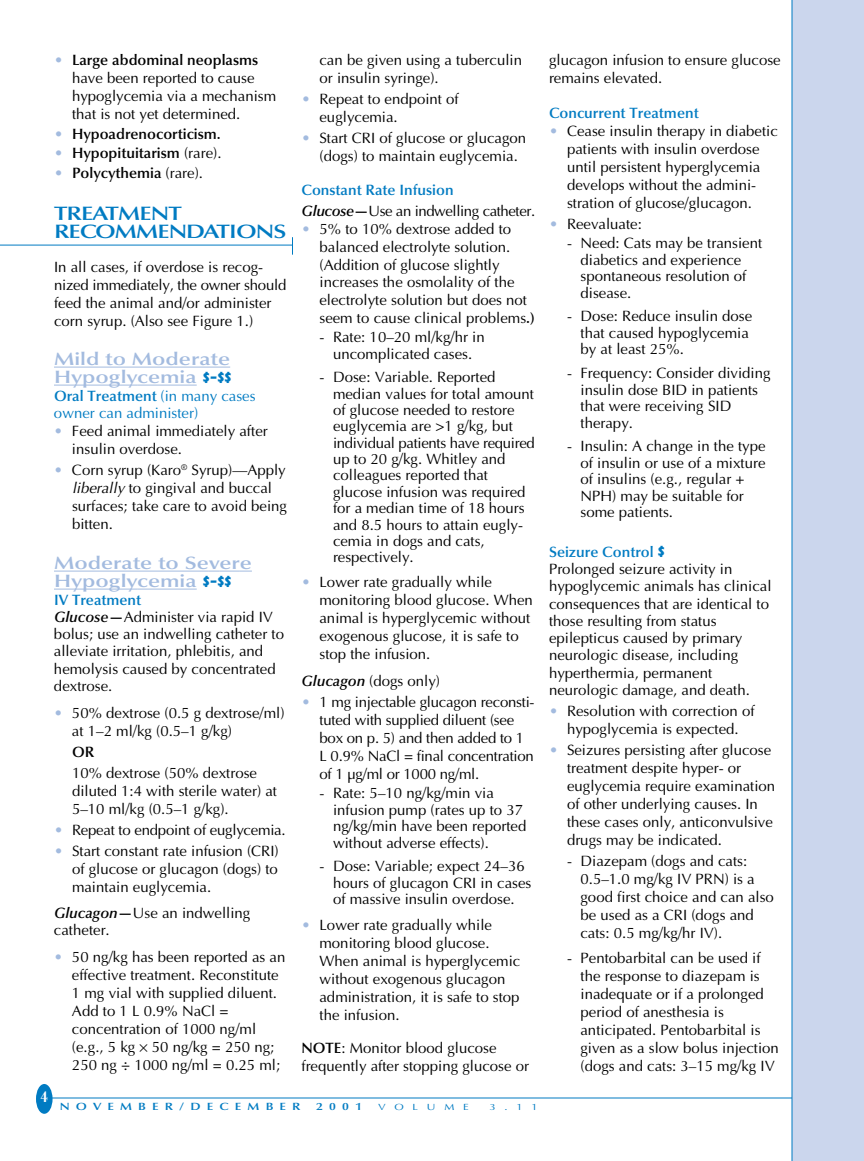
<style>
.page{position:relative;width:864px;height:1161px;background:#fff}
.page>*{position:absolute;margin:0;border:0;box-sizing:border-box;transform-origin:0 0}
.t1{font:600 19.5px/18px "Optima";letter-spacing:-.035em;color:#007bc2;scale:1.25 1}
.t2{font:600 18px/18px "Optima";color:#a3bbdf;scale:1.25 1}
.t3{font:15px/18px "Optima";color:#000}
.t4{font:600 15px "Optima";color:#000}
.t5{font:15px/21px "Optima";letter-spacing:-.03em;color:#000}
.t6{font:15px/17.2px "Optima";color:#007bc2}
.t7{font:600 15px "Optima";color:#007bc2}
.t8{font:700 15px "Walbaum";color:#fff;scale:.9 1}
.t9{font:600 10.5px "Optima";letter-spacing:.465em;color:#007bc2;scale:1.25 1}
.t10{font:9px "Optima";letter-spacing:.78em;color:#007bc2;scale:1.25 1}
.s1{color:#a3bbdf}
.s2{font-weight:600}
.s3{font-weight:400;color:#a3bbdf}
.s4{font-weight:400}
.s5{font-family:"Eras";font-weight:700;font-size:15px;color:#007bc2}
.s6{font-style:italic}
.s7{font-weight:600;color:#007bc2}
.s8{font-weight:600;font-style:italic}
.s9{font-family:"Eras";font-weight:700;color:#007bc2}
</style>
<div class="page">
<hr style="left:54px;top:367px;width:176px;height:1px;background:#a3bbdf">
<hr style="left:54px;top:385px;width:83px;height:1px;background:#a3bbdf">
<hr style="left:137px;top:385px;width:60px;height:1px;background:#a3bbdf">
<hr style="left:54px;top:571px;width:155px;height:1px;background:#a3bbdf">
<svg style="left:209px;top:571px;width:43px;height:1px"></svg>
<hr style="left:54px;top:589px;width:83px;height:1px;background:#a3bbdf">
<hr style="left:137px;top:589px;width:60px;height:1px;background:#a3bbdf">
<div style="left:36px;top:1084px;width:17px;height:30px;background:#007bc2;border-radius:50%"></div>
<hr style="left:50px;top:1098px;width:760px;height:1px;background:#007bc2">
<div style="left:792px;top:0;width:72px;height:1161px;background:#cbd6ed"></div>
<hr style="left:792px;top:0;width:1px;height:1161px;background:#007bc2">
<hr style="left:0;top:245px;width:293px;height:1px;background:#007bc2">
<svg style="left:292px;top:237px;width:1px;height:18px"></svg>
<p class="t3" style="left:72px;top:53px;width:206px;text-indent:-18px"><span class="s1">•</span> <span class="s2">Large abdominal neoplasms </span>have been reported to cause hypoglycemia via a mechanism that is not yet determined.</p>
<p class="t4" style="left:54px;top:127px;width:168px"><span class="s3">•</span> Hypoadrenocorticism.</p>
<p class="t4" style="left:54px;top:147px;width:169px"><span class="s3">•</span> Hypopituitarism <span class="s4">(rare).</span></p>
<p class="t4" style="left:54px;top:166px;width:151px"><span class="s3">•</span> Polycythemia <span class="s4">(rare).</span></p>
<h1 class="t1" style="left:54px;top:206px;width:188px">TREATMENT<br>RECOMMENDATIONS</h1>
<p class="t3" style="left:54px;top:260px;width:234px">In all cases, if overdose is recog&shy;nized immediately, the owner should feed the animal and/or administer corn syrup. (Also see Figure 1.)</p>
<p class="t2" style="left:54px;top:352px;width:144px">Mild to Moderate<br>Hypoglycemia <span class="s5">$–$$</span></p>
<p class="t6" style="left:54px;top:388px;width:203px"><span class="s2">Oral Treatment</span> (in many cases owner can administer)</p>
<p class="t3" style="left:72px;top:423px;width:197px;text-indent:-18px"><span class="s1">•</span> Feed animal immediately after insulin overdose.</p>
<p class="t3" style="left:72px;top:462px;width:217px;text-indent:-18px"><span class="s1">•</span> Corn syrup (Karo<sup>®</sup> Syrup)—Apply <span class="s6">liberally</span> to gingival and buccal surfaces; take care to avoid being bitten.</p>
<p class="t2" style="left:54px;top:556px;width:160px">Moderate to Severe<br>Hypoglycemia <span class="s5">$–$$</span></p>
<p class="t3" style="left:54px;top:592px;width:232px;line-height:17.2px"><span class="s7">IV Treatment<br></span><span class="s8">Glucose</span><span class="s2">—</span>Administer via rapid IV bolus; use an indwelling catheter to alleviate irritation, phlebitis, and hemolysis caused by concentrated dextrose.</p>
<p class="t3" style="left:72px;top:705px;width:214px;text-indent:-18px"><span class="s1">•</span> 50% dextrose (0.5 g dextrose/ml) at 1–2 ml/kg (0.5–1 g/kg)</p>
<p class="t4" style="left:72px;top:745px;width:24px">OR</p>
<p class="t3" style="left:72px;top:765px;width:207px">10% dextrose (50% dextrose diluted 1:4 with sterile water) at<br>5–10 ml/kg (0.5–1 g/kg).</p>
<p class="t3" style="left:54px;top:822px;width:233px"><span class="s1">•</span> Repeat to endpoint of euglycemia.</p>
<p class="t3" style="left:72px;top:843px;width:208px;text-align:justify;text-indent:-18px"><span class="s1">•</span> Start constant rate infusion (CRI) of glucose or glucagon (dogs) to maintain euglycemia.</p>
<p class="t3" style="left:54px;top:906px;width:198px;line-height:17.2px"><span class="s8">Glucagon</span><span class="s2">—</span>Use an indwelling catheter.</p>
<p class="t3" style="left:72px;top:950px;width:215px;text-indent:-18px"><span class="s1">•</span> 50 ng/kg has been reported as an effective treatment. Reconstitute<br>1 mg vial with supplied diluent.<br>Add to 1 L 0.9% NaCl = concentration of 1000 ng/ml (e.g., 5 kg 50 ng/kg = 250 ng;<br>250 ng ÷ 1000 ng/ml = 0.25 ml;</p>
<p class="t3" style="left:319px;top:53px;width:204px">can be given using a tuberculin or insulin syringe).</p>
<p class="t3" style="left:319px;top:92px;width:141px;text-indent:-18px"><span class="s1">•</span> Repeat to endpoint of euglycemia.</p>
<p class="t3" style="left:319px;top:131px;width:208px;text-indent:-18px"><span class="s1">•</span> Start CRI of glucose or glucagon (dogs) to maintain euglycemia.</p>
<p class="t5" style="left:302px;top:181px;width:235px"><span class="s7">Constant Rate Infusion<br></span><span class="s8">Glucose</span><span class="s2">—</span>Use an indwelling catheter.</p>
<p class="t3" style="left:320px;top:221px;width:217px;text-indent:-18px"><span class="s1">•</span> 5% to 10% dextrose added to balanced electrolyte solution. (Addition of glucose slightly increases the osmolality of the electrolyte solution but does not seem to cause clinical problems<span class="s2">.)</span></p>
<p class="t3" style="left:320px;top:331px;width:167px;line-height:16.4px;text-align:center">- Rate: 10–20 ml/kg/hr in uncomplicated cases.</p>
<p class="t3" style="left:333px;top:371px;width:203px;line-height:16.4px;text-indent:-14px">- Dose: Variable. Reported median values for total amount of glucose needed to restore euglycemia are &gt;1 g/kg, but individual patients have required up to 20 g/kg. Whitley and colleagues reported that glucose infusion was required for a median time of 18 hours and 8.5 hours to attain eugly&shy;cemia in dogs and cats, respectively.</p>
<p class="t3" style="left:320px;top:575px;width:215px;text-indent:-18px"><span class="s1">•</span> Lower rate gradually while monitoring blood glucose. When animal is hyperglycemic without exogenous glucose, it is safe to stop the infusion.</p>
<p class="t3" style="left:302px;top:673px;width:140px"><span class="s8">Glucagon</span> (dogs only)</p>
<p class="t3" style="left:320px;top:694px;width:217px;text-indent:-18px"><span class="s1">•</span> 1 mg injectable glucagon reconsti&shy;tuted with supplied diluent (see box on p. 5) and then added to 1<br>L 0.9% NaCl = final concentration of 1 µg/ml or 1000 ng/ml.</p>
<p class="t3" style="left:333px;top:786px;width:195px;line-height:16.5px;text-indent:-14px">- Rate: 5–10 ng/kg/min via infusion pump (rates up to 37 ng/kg/min have been reported without adverse effects).</p>
<p class="t3" style="left:333px;top:860px;width:200px;line-height:16.5px;text-indent:-13px">- Dose: Variable; expect 24–36 hours of glucagon CRI in cases of massive insulin overdose.</p>
<p class="t3" style="left:320px;top:917px;width:202px;text-indent:-18px"><span class="s1">•</span> Lower rate gradually while monitoring blood glucose.<br>When animal is hyperglycemic without exogenous glucagon administration, it is safe to stop the infusion.</p>
<p class="t3" style="left:302px;top:1041px;width:229px;line-height:17.2px"><span class="s2">NOTE</span>: Monitor blood glucose frequently after stopping glucose or</p>
<p class="t8" style="left:40px;top:1091px;width:10px">4</p>
<p class="t9" style="left:60px;top:1102px;width:194px">NOVEMBER/DECEMBER</p>
<p class="t9" style="left:316px;top:1102px;width:38px">2001</p>
<p class="t10" style="left:378px;top:1104px;width:74px">VOLUME</p>
<p class="t10" style="left:489px;top:1104px;width:40px">3.11</p>
<p class="t3" style="left:549px;top:53px;width:233px;line-height:17.2px">glucagon infusion to ensure glucose remains elevated.</p>
<p class="t7" style="left:549px;top:106px;width:151px">Concurrent Treatment</p>
<p class="t3" style="left:549px;top:123px;width:230px;text-align:center"><span class="s1">•</span> Cease insulin therapy in diabetic patients with insulin overdose<br>until persistent hyperglycemia develops without the admini&shy;stration of glucose/glucagon.</p>
<p class="t3" style="left:549px;top:216px;width:94px"><span class="s1">•</span> Reevaluate:</p>
<p class="t3" style="left:580px;top:236px;width:183px;line-height:16.5px;text-indent:-14px">- Need: Cats may be transient diabetics and experience spontaneous resolution of disease.</p>
<p class="t3" style="left:580px;top:310px;width:173px;line-height:16.5px;text-indent:-14px">- Dose: Reduce insulin dose that caused hypoglycemia by at least 25%.</p>
<p class="t3" style="left:580px;top:366px;width:192px;line-height:16.5px;text-indent:-14px">- Frequency: Consider dividing insulin dose BID in patients that were receiving SID therapy.</p>
<p class="t3" style="left:580px;top:440px;width:187px;line-height:16.5px;text-indent:-14px">- Insulin: A change in the type of insulin or use of a mixture of insulins (e.g., regular +<br>NPH) may be suitable for some patients.</p>
<p class="t3" style="left:549px;top:545px;width:224px;line-height:17.2px"><span class="s7">Seizure Control</span> <span class="s9">$<br></span>Prolonged seizure activity in hypoglycemic animals has clinical consequences that are identical to those resulting from status epilepticus caused by primary neurologic disease, including hyperthermia, permanent neurologic damage, and death.</p>
<p class="t3" style="left:549px;top:703px;width:207px;text-align:center"><span class="s1">•</span> Resolution with correction of hypoglycemia is expected.</p>
<p class="t3" style="left:567px;top:742px;width:210px;text-indent:-18px"><span class="s1">•</span> Seizures persisting after glucose treatment despite hyper- or euglycemia require examination of other underlying causes. In these cases only, anticonvulsive drugs may be indicated.</p>
<p class="t3" style="left:580px;top:853px;width:195px;text-indent:-14px">- Diazepam (dogs and cats:<br>0.5–1.0 mg/kg IV PRN) is a good first choice and can also be used as a CRI (dogs and cats: 0.5 mg/kg/hr IV).</p>
<p class="t3" style="left:580px;top:950px;width:200px;text-indent:-14px">- Pentobarbital can be used if the response to diazepam is inadequate or if a prolonged period of anesthesia is anticipated. Pentobarbital is given as a slow bolus injection (dogs and cats: 3–15 mg/kg IV</p>
</div>
